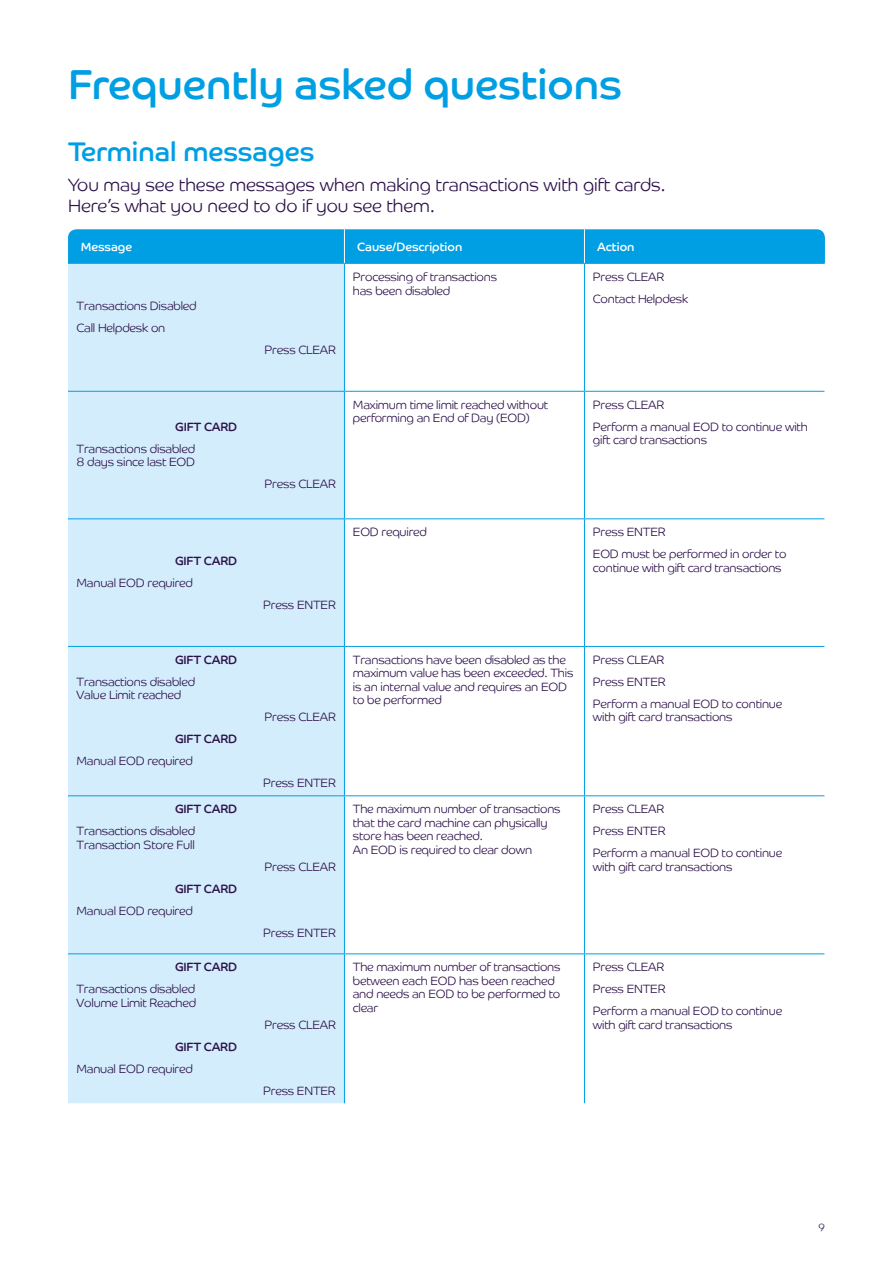
<style>
.page{position:relative;width:893px;height:1263px;background:#fff}
.page>*{position:absolute;margin:0;border:0;box-sizing:border-box;transform-origin:0 0}
.t1{font:42px "Barclaycard Co";color:#009fe3}
.t2{font:27px "Barclaycard Co";color:#009fe3}
.t3{font:18px/21px "Barclaycard Co Lt";color:#2c1049}
.t4{font:12px/13.5px "Barclaycard Co Lt";letter-spacing:-.015em;color:#2c1049}
.t5{font:12px "Barclaycard Co";letter-spacing:-.015em;color:#2c1049}
.t6{font:12px "Barclaycard Co";color:#fff}
.t7{font:10.5px "Barclaycard Co Lt";color:#2c1049}
</style>
<div class="page">
<div style="left:68px;top:229px;width:757px;height:34px;background:#009fe3"></div>
<div style="left:68px;top:264px;width:276px;height:839px;background:#d4edfc"></div>
<hr style="left:68px;top:263px;width:276px;height:1px;background:#009fe3">
<hr style="left:344px;top:263px;width:240px;height:1px;background:#009fe3">
<hr style="left:584px;top:263px;width:240px;height:1px;background:#009fe3">
<hr style="left:344px;top:264px;width:1px;height:127px;background:#009fe3">
<hr style="left:344px;top:392px;width:1px;height:126px;background:#009fe3">
<hr style="left:344px;top:519px;width:1px;height:127px;background:#009fe3">
<hr style="left:344px;top:647px;width:1px;height:148px;background:#009fe3">
<hr style="left:344px;top:796px;width:1px;height:157px;background:#009fe3">
<hr style="left:344px;top:954px;width:1px;height:149px;background:#009fe3">
<hr style="left:68px;top:391px;width:276px;height:1px;background:#009fe3">
<hr style="left:344px;top:391px;width:240px;height:1px;background:#009fe3">
<hr style="left:584px;top:391px;width:240px;height:1px;background:#009fe3">
<hr style="left:68px;top:518px;width:276px;height:1px;background:#009fe3">
<hr style="left:344px;top:518px;width:240px;height:1px;background:#009fe3">
<hr style="left:584px;top:518px;width:240px;height:1px;background:#009fe3">
<hr style="left:68px;top:646px;width:276px;height:1px;background:#009fe3">
<hr style="left:344px;top:646px;width:240px;height:1px;background:#009fe3">
<hr style="left:584px;top:646px;width:240px;height:1px;background:#009fe3">
<hr style="left:68px;top:795px;width:276px;height:1px;background:#009fe3">
<hr style="left:344px;top:795px;width:240px;height:1px;background:#009fe3">
<hr style="left:584px;top:795px;width:240px;height:1px;background:#009fe3">
<hr style="left:68px;top:953px;width:276px;height:1px;background:#009fe3">
<hr style="left:344px;top:953px;width:240px;height:1px;background:#009fe3">
<hr style="left:584px;top:953px;width:240px;height:1px;background:#009fe3">
<hr style="left:584px;top:229px;width:1px;height:34px;background:#fff">
<hr style="left:344px;top:229px;width:1px;height:34px;background:#fff">
<hr style="left:584px;top:264px;width:1px;height:127px;background:#009fe3">
<hr style="left:584px;top:392px;width:1px;height:126px;background:#009fe3">
<hr style="left:584px;top:519px;width:1px;height:127px;background:#009fe3">
<hr style="left:584px;top:647px;width:1px;height:148px;background:#009fe3">
<hr style="left:584px;top:796px;width:1px;height:157px;background:#009fe3">
<hr style="left:584px;top:954px;width:1px;height:149px;background:#009fe3">
<h1 class="t1" style="left:68px;top:59px;width:556px">Frequently asked questions</h1>
<h2 class="t2" style="left:68px;top:136px;width:248px">Terminal messages</h2>
<h3 class="t3" style="left:68px;top:174px;width:599px">You may see these messages when making transactions with gift cards.<br>Here’s what you need to do if you see them.</h3>
<p class="t6" style="left:81px;top:239px;width:53px">Message</p>
<p class="t6" style="left:357px;top:239px;width:107px">Cause/Description</p>
<p class="t6" style="left:597px;top:239px;width:39px">Action</p>
<p class="t4" style="left:77px;top:295px;width:122px;line-height:22px">Transactions Disabled<br>Call Helpdesk on</p>
<p class="t5" style="left:175px;top:419px;width:64px">GIFT CARD</p>
<p class="t4" style="left:77px;top:442px;width:120px">Transactions disabled<br>8 days since last EOD</p>
<p class="t5" style="left:175px;top:554px;width:64px">GIFT CARD</p>
<p class="t4" style="left:77px;top:576px;width:118px">Manual EOD required</p>
<p class="t5" style="left:175px;top:652px;width:64px">GIFT CARD</p>
<p class="t4" style="left:77px;top:675px;width:120px">Transactions disabled<br>Value Limit reached</p>
<p class="t5" style="left:175px;top:732px;width:64px">GIFT CARD</p>
<p class="t4" style="left:76px;top:754px;width:118px">Manual EOD required</p>
<p class="t5" style="left:175px;top:802px;width:64px">GIFT CARD</p>
<p class="t4" style="left:76px;top:824px;width:120px">Transactions disabled<br>Transaction Store Full</p>
<p class="t5" style="left:175px;top:881px;width:64px">GIFT CARD</p>
<p class="t4" style="left:76px;top:904px;width:118px">Manual EOD required</p>
<p class="t5" style="left:175px;top:960px;width:64px">GIFT CARD</p>
<p class="t4" style="left:76px;top:982px;width:121px">Transactions disabled<br>Volume Limit Reached</p>
<p class="t5" style="left:175px;top:1039px;width:64px">GIFT CARD</p>
<p class="t4" style="left:76px;top:1062px;width:118px">Manual EOD required</p>
<p class="t4" style="left:265px;top:343px;width:73px">Press CLEAR</p>
<p class="t4" style="left:353px;top:270px;width:146px">Processing of transactions has been disabled</p>
<p class="t4" style="left:593px;top:266px;width:97px;line-height:22px">Press CLEAR<br>Contact Helpdesk</p>
<p class="t4" style="left:265px;top:477px;width:73px">Press CLEAR</p>
<p class="t4" style="left:263px;top:598px;width:74px">Press ENTER</p>
<p class="t4" style="left:353px;top:398px;width:197px">Maximum time limit reached without performing an End of Day (EOD)</p>
<p class="t4" style="left:593px;top:393px;width:216px;line-height:22px">Press CLEAR<br>Perform a manual EOD to continue with</p>
<p class="t4" style="left:593px;top:433px;width:116px">gift card transactions</p>
<p class="t4" style="left:353px;top:525px;width:76px">EOD required</p>
<p class="t4" style="left:593px;top:521px;width:195px;line-height:22px">Press ENTER<br>EOD must be performed in order to</p>
<p class="t4" style="left:593px;top:561px;width:190px">continue with gift card transactions</p>
<p class="t4" style="left:265px;top:710px;width:73px">Press CLEAR</p>
<p class="t4" style="left:353px;top:653px;width:222px">Transactions have been disabled as the maximum value has been exceeded. This is an internal value and requires an EOD to be performed</p>
<p class="t4" style="left:593px;top:648px;width:191px;line-height:22px">Press CLEAR<br>Press ENTER<br>Perform a manual EOD to continue</p>
<p class="t4" style="left:593px;top:710px;width:141px">with gift card transactions</p>
<p class="t4" style="left:263px;top:776px;width:74px">Press ENTER</p>
<p class="t4" style="left:265px;top:860px;width:73px">Press CLEAR</p>
<p class="t4" style="left:353px;top:802px;width:209px">The maximum number of transactions that the card machine can physically store has been reached.<br>An EOD is required to clear down</p>
<p class="t4" style="left:593px;top:798px;width:191px;line-height:22px">Press CLEAR<br>Press ENTER<br>Perform a manual EOD to continue</p>
<p class="t4" style="left:593px;top:860px;width:141px">with gift card transactions</p>
<p class="t4" style="left:263px;top:926px;width:74px">Press ENTER</p>
<p class="t4" style="left:265px;top:1018px;width:73px">Press CLEAR</p>
<p class="t4" style="left:353px;top:960px;width:209px">The maximum number of transactions between each EOD has been reached and needs an EOD to be performed to clear</p>
<p class="t4" style="left:593px;top:956px;width:191px;line-height:22px">Press CLEAR<br>Press ENTER<br>Perform a manual EOD to continue</p>
<p class="t4" style="left:593px;top:1018px;width:141px">with gift card transactions</p>
<p class="t4" style="left:263px;top:1084px;width:74px">Press ENTER</p>
<p class="t7" style="left:818px;top:1221px;width:8px">9</p>
</div>
